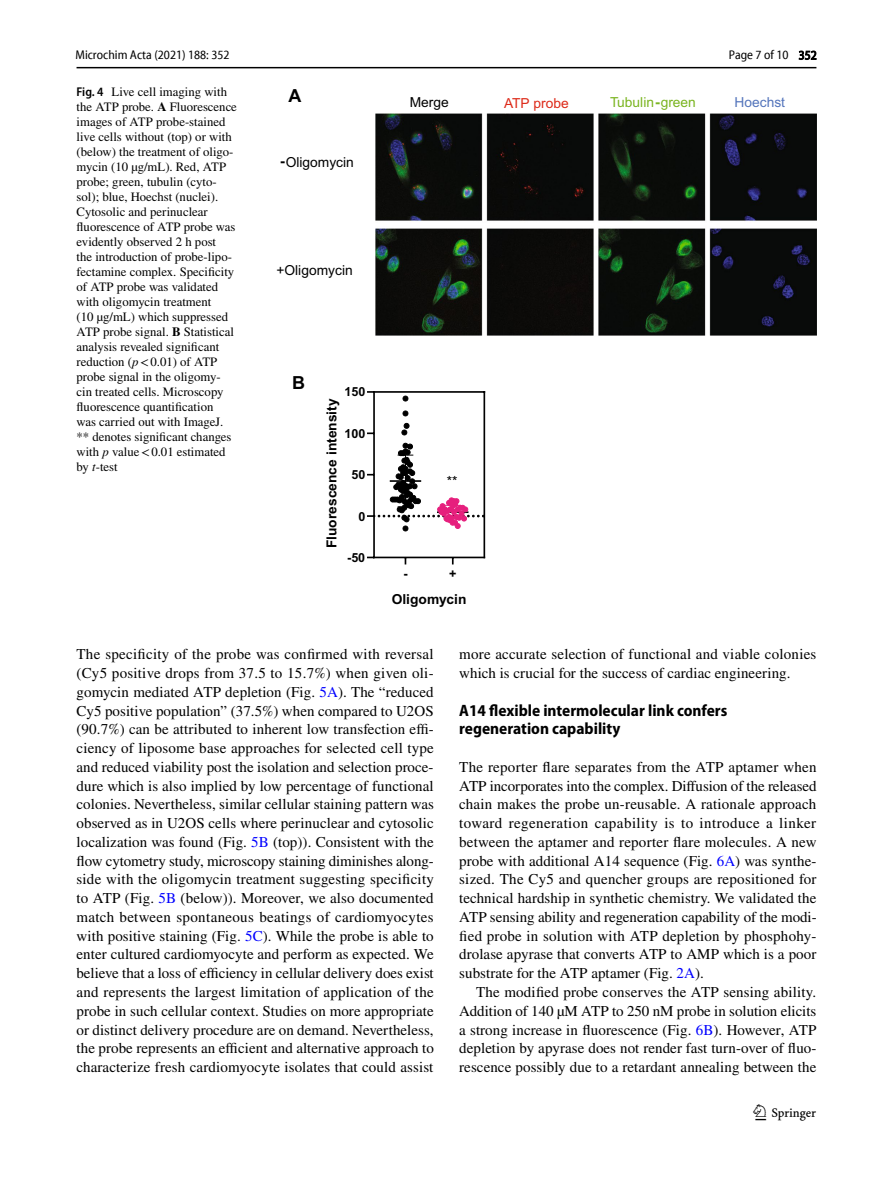
<style>
.page{position:relative;width:893px;height:1187px;background:#fff}
.page>*{position:absolute;margin:0;border:0;box-sizing:border-box;transform-origin:0 0}
.t1{font:22.5px "Springnew Regular 3";color:#000}
.t2{font:18px "Arial Bold 5";color:#000}
.t3{font:700 semi-condensed 16.5px/18.8px "Myriad Pro";color:#000}
.t4{font:15px/18.8px "STIX";letter-spacing:.005em;color:#000;text-align:justify}
.t5{font:13.8px "Arial Bold 6";color:#000}
.t6{font:13.8px "Arial 6";color:#000}
.t7{font:13.8px "Arial 6";color:#7ab420}
.t8{font:13.8px "Arial 6";color:#dd2a19}
.t9{font:13.8px "Arial 6";color:#5374bb}
.t10{font:13.8px "Arial 5";color:#000}
.t11{font:12.75px/15px "STIX";color:#000}
.t12{font:semi-condensed 12.75px "Myriad Pro Unic";color:#000}
.t13{font:12.6px "Arial Bold 5";color:#000}
.s1{font-family:"Myriad Pro";font-weight:600;font-stretch:semi-condensed}
.s2{font-weight:700}
.s3{font-style:italic}
.s4{font-family:"Times Bold 2";font-size:16.2px}
.s5{color:#00f}
</style>
<div class="page">
<hr style="left:77px;top:67px;width:739px;height:1px;background:#000">
<img style="left:376px;top:113px;width:440px;height:222px">
<hr style="left:373px;top:391px;width:112px;height:2px;background:#000">
<hr style="left:483px;top:391px;width:2px;height:167px;background:#000">
<svg style="left:452px;top:558px;width:2px;height:6px"></svg>
<hr style="left:373px;top:556px;width:112px;height:2px;background:#000">
<svg style="left:367px;top:391px;width:6px;height:2px"></svg>
<svg style="left:367px;top:432px;width:6px;height:2px"></svg>
<svg style="left:367px;top:556px;width:6px;height:2px"></svg>
<hr style="left:373px;top:391px;width:2px;height:167px;background:#000">
<svg style="left:403px;top:396px;width:5px;height:5px"></svg>
<svg style="left:403px;top:410px;width:5px;height:6px"></svg>
<svg style="left:402px;top:423px;width:7px;height:12px"></svg>
<svg style="left:367px;top:443px;width:117px;height:88px"></svg>
<p class="t12" style="left:76px;top:50px;width:155px">Microchim Acta (2021) 188: 352</p>
<p class="t12" style="left:729px;top:50px;width:90px">Page 7 of 10 352</p>
<p class="t11" style="left:77px;top:85px;width:162px"><span class="s1">Fig. 4</span> Live cell imaging with the ATP probe. <span class="s2">A</span> Fluorescence images of ATP probe-stained live cells without (top) or with (below) the treatment of oligo&shy;mycin (10 µg/mL). Red, ATP probe; green, tubulin (cyto&shy;sol); blue, Hoechst (nuclei).<br>Cytosolic and perinuclear fluorescence of ATP probe was evidently observed 2 h post<br>the introduction of probe-lipo&shy;fectamine complex. Specificity of ATP probe was validated with oligomycin treatment<br>(10 µg/mL) which suppressed<br>ATP probe signal. <span class="s2">B</span> Statistical analysis revealed significant reduction (<span class="s3">p</span>&lt;0.01) of ATP probe signal in the oligomy&shy;cin treated cells. Microscopy fluorescence quantification<br>was carried out with ImageJ. ** denotes significant changes with <span class="s3">p</span> value&lt;0.01 estimated by <span class="s3">t</span>-test</p>
<p class="t2" style="left:289px;top:85px;width:14px">A</p>
<p class="t6" style="left:280px;top:154px;width:75px"><span class="s4">-</span>Oligomycin</p>
<p class="t6" style="left:276px;top:262px;width:78px">+Oligomycin</p>
<p class="t6" style="left:410px;top:94px;width:41px">Merge</p>
<p class="t8" style="left:504px;top:95px;width:66px">ATP probe</p>
<p class="t7" style="left:610px;top:94px;width:87px">Tubulin<span class="s4">-</span>green</p>
<p class="t9" style="left:734px;top:94px;width:52px">Hoechst</p>
<p class="t2" style="left:292px;top:372px;width:14px">B</p>
<p class="t13" style="left:344px;top:385px;width:22px">150</p>
<p class="t5" style="left:324px;top:548px;width:151px;rotate:-90deg">Fluorescence intensity</p>
<p class="t13" style="left:344px;top:426px;width:22px">100</p>
<p class="t13" style="left:351px;top:467px;width:15px">50</p>
<p class="t13" style="left:358px;top:509px;width:8px">0</p>
<p class="t13" style="left:347px;top:550px;width:20px">-50</p>
<p class="t10" style="left:447px;top:473px;width:12px">**</p>
<p class="t13" style="left:403px;top:566px;width:6px">-</p>
<p class="t13" style="left:449px;top:566px;width:9px">+</p>
<p class="t5" style="left:392px;top:591px;width:76px">Oligomycin</p>
<p class="t4" style="left:77px;top:646px;width:359px">The specificity of the probe was confirmed with reversal (Cy5 positive drops from 37.5 to 15.7%) when given oli&shy;gomycin mediated ATP depletion (Fig. <span class="s5">5A</span>). The “reduced Cy5 positive population” (37.5%) when compared to U2OS (90.7%) can be attributed to inherent low transfection effi&shy;ciency of liposome base approaches for selected cell type and reduced viability post the isolation and selection proce&shy;dure which is also implied by low percentage of functional colonies. Nevertheless, similar cellular staining pattern was observed as in U2OS cells where perinuclear and cytosolic localization was found (Fig. <span class="s5">5B</span> (top)). Consistent with the flow cytometry study, microscopy staining diminishes along&shy;side with the oligomycin treatment suggesting specificity to ATP (Fig. <span class="s5">5B</span> (below)). Moreover, we also documented match between spontaneous beatings of cardiomyocytes with positive staining (Fig. <span class="s5">5C</span>). While the probe is able to enter cultured cardiomyocyte and perform as expected. We believe that a loss of efficiency in cellular delivery does exist and represents the largest limitation of application of the probe in such cellular context. Studies on more appropriate or distinct delivery procedure are on demand. Nevertheless, the probe represents an efficient and alternative approach to characterize fresh cardiomyocyte isolates that could assist</p>
<p class="t4" style="left:459px;top:646px;width:359px">more accurate selection of functional and viable colonies which is crucial for the success of cardiac engineering.</p>
<p class="t3" style="left:459px;top:700px;width:270px">A14 flexible intermolecular link confers regeneration capability</p>
<p class="t4" style="left:459px;top:758px;width:359px">The reporter flare separates from the ATP aptamer when ATP incorporates into the complex. Diffusion of the released chain makes the probe un-reusable. A rationale approach toward regeneration capability is to introduce a linker between the aptamer and reporter flare molecules. A new probe with additional A14 sequence (Fig. <span class="s5">6A</span>) was synthe&shy;sized. The Cy5 and quencher groups are repositioned for technical hardship in synthetic chemistry. We validated the ATP sensing ability and regeneration capability of the modi&shy;fied probe in solution with ATP depletion by phosphohy&shy;drolase apyrase that converts ATP to AMP which is a poor substrate for the ATP aptamer (Fig. <span class="s5">2A</span>).</p>
<p class="t4" style="left:459px;top:983px;width:359px;text-indent:17px">The modified probe conserves the ATP sensing ability.<br>Addition of 140 µM ATP to 250 nM probe in solution elicits a strong increase in fluorescence (Fig. <span class="s5">6B</span>). However, ATP depletion by apyrase does not render fast turn-over of fluo&shy;rescence possibly due to a retardant annealing between the</p>
<h1 class="t1" style="left:755px;top:1104px;width:62px">1 3</h1>
</div>
